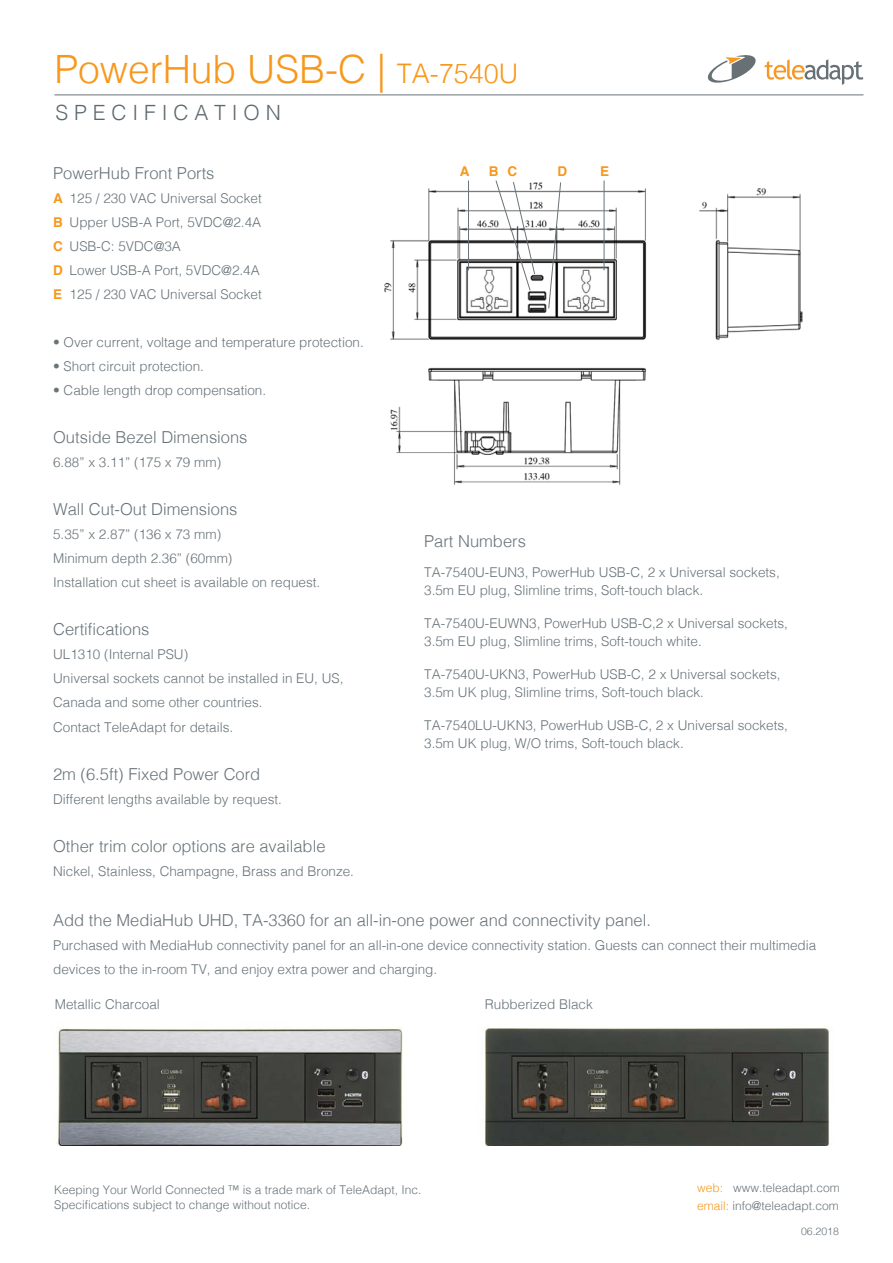
<style>
.page{position:relative;width:893px;height:1263px;background:#fff}
.page>*{position:absolute;margin:0;border:0;box-sizing:border-box;transform-origin:0 0}
.t1{font:300 39px "Helvetica";color:#f7981d}
.t2{font:300 21px "Helvetica";color:#5e696f}
.t3{font:300 16.5px "Helvetica";color:#687379}
.t4{font:300 13.5px/24px "Helvetica";color:#687379}
.t5{font:700 13.5px "Helvetica";color:#f7981d}
.t6{font:300 12px "Helvetica";color:#687379}
.t7{font:300 10.5px "Helvetica";color:#687379}
.s1{font-size:27px}
.s2{font-weight:700;color:#f7981d}
.s3{color:#f7981d}
</style>
<div class="page">
<img style="left:384px;top:180px;width:419px;height:305px">
<hr style="left:468px;top:180px;width:1px;height:90px;background:#687379">
<svg style="left:548px;top:182px;width:13px;height:127px"></svg>
<svg style="left:495px;top:180px;width:40px;height:111px"></svg>
<hr style="left:604px;top:180px;width:1px;height:90px;background:#687379">
<img style="left:484px;top:1027px;width:346px;height:119px">
<img style="left:56px;top:1027px;width:347px;height:119px">
<hr style="left:54px;top:95px;width:809px;height:1px;background:#687379">
<svg style="left:764px;top:59px;width:99px;height:26px"></svg>
<svg style="left:708px;top:55px;width:48px;height:28px"></svg>
<p class="t1" style="left:54px;top:36px;width:465px">PowerHub USB-C | <span class="s1">TA-7540U</span></p>
<p class="t2" style="left:56px;top:95px;width:227px">S P E C I F I C A T I O N</p>
<p class="t3" style="left:53px;top:160px;width:163px">PowerHub Front Ports</p>
<p class="t4" style="left:53px;top:186px;width:210px"><span class="s2">A</span> 125 / 230 VAC Universal Socket<br><span class="s2">B</span> Upper USB-A Port, 5VDC@2.4A<br><span class="s2">C</span> USB-C: 5VDC@3A<br><span class="s2">D</span> Lower USB-A Port, 5VDC@2.4A<br><span class="s2">E</span> 125 / 230 VAC Universal Socket</p>
<p class="t4" style="left:53px;top:330px;width:312px">• Over current, voltage and temperature protection.</p>
<p class="t4" style="left:53px;top:354px;width:152px">• Short circuit protection.</p>
<p class="t4" style="left:53px;top:378px;width:215px">• Cable length drop compensation.</p>
<p class="t3" style="left:53px;top:424px;width:196px">Outside Bezel Dimensions</p>
<p class="t4" style="left:53px;top:450px;width:170px">6.88” x 3.11” (175 x 79 mm)</p>
<p class="t3" style="left:53px;top:496px;width:186px">Wall Cut-Out Dimensions</p>
<p class="t4" style="left:53px;top:522px;width:170px">5.35” x 2.87” (136 x 73 mm)</p>
<p class="t4" style="left:53px;top:546px;width:181px">Minimum depth 2.36” (60mm)</p>
<p class="t4" style="left:53px;top:570px;width:269px">Installation cut sheet is available on request.</p>
<p class="t3" style="left:53px;top:616px;width:98px">Certifications</p>
<p class="t4" style="left:53px;top:642px;width:137px">UL1310 (Internal PSU)</p>
<p class="t4" style="left:53px;top:666px;width:292px">Universal sockets cannot be installed in EU, US,<br>Canada and some other countries.</p>
<p class="t4" style="left:53px;top:714px;width:182px">Contact TeleAdapt for details.</p>
<p class="t3" style="left:53px;top:760px;width:209px">2m (6.5ft) Fixed Power Cord</p>
<p class="t4" style="left:53px;top:786px;width:230px">Different lengths available by request.</p>
<p class="t3" style="left:53px;top:832px;width:274px">Other trim color options are available</p>
<p class="t4" style="left:53px;top:858px;width:302px">Nickel, Stainless, Champagne, Brass and Bronze.</p>
<p class="t5" style="left:460px;top:161px;width:11px">A</p>
<p class="t5" style="left:489px;top:161px;width:11px">B</p>
<p class="t5" style="left:508px;top:161px;width:11px">C</p>
<p class="t5" style="left:557px;top:161px;width:11px">D</p>
<p class="t5" style="left:600px;top:161px;width:11px">E</p>
<p class="t3" style="left:424px;top:527px;width:103px">Part Numbers</p>
<p class="t4" style="left:424px;top:559px;width:357px">TA-7540U-EUN3, PowerHub USB-C, 2 x Universal sockets,</p>
<p class="t4" style="left:424px;top:577px;width:281px">3.5m EU plug, Slimline trims, Soft-touch black.</p>
<p class="t4" style="left:424px;top:610px;width:365px">TA-7540U-EUWN3, PowerHub USB-C,2 x Universal sockets,</p>
<p class="t4" style="left:424px;top:628px;width:279px">3.5m EU plug, Slimline trims, Soft-touch white.</p>
<p class="t4" style="left:424px;top:661px;width:358px">TA-7540U-UKN3, PowerHub USB-C, 2 x Universal sockets,</p>
<p class="t4" style="left:424px;top:679px;width:281px">3.5m UK plug, Slimline trims, Soft-touch black.</p>
<p class="t4" style="left:424px;top:712px;width:365px">TA-7540LU-UKN3, PowerHub USB-C, 2 x Universal sockets,</p>
<p class="t4" style="left:424px;top:730px;width:261px">3.5m UK plug, W/O trims, Soft-touch black.</p>
<p class="t3" style="left:53px;top:906px;width:599px">Add the MediaHub UHD, TA-3360 for an all-in-one power and connectivity panel.</p>
<p class="t4" style="left:53px;top:932px;width:765px">Purchased with MediaHub connectivity panel for an all-in-one device connectivity station. Guests can connect their multimedia devices to the in-room TV, and enjoy extra power and charging.</p>
<p class="t4" style="left:55px;top:992px;width:107px">Metallic Charcoal</p>
<p class="t4" style="left:485px;top:992px;width:110px">Rubberized Black</p>
<p class="t6" style="left:54px;top:1180px;width:369px">Keeping Your World Connected ™ is a trade mark of TeleAdapt, Inc.</p>
<p class="t6" style="left:54px;top:1195px;width:258px">Specifications subject to change without notice.</p>
<p class="t6" style="left:697px;top:1178px;width:144px"><span class="s3">web:</span> www.teleadapt.com</p>
<p class="t6" style="left:697px;top:1196px;width:143px"><span class="s3">email:</span> info@teleadapt.com</p>
<p class="t7" style="left:801px;top:1222px;width:39px">06.2018</p>
</div>
